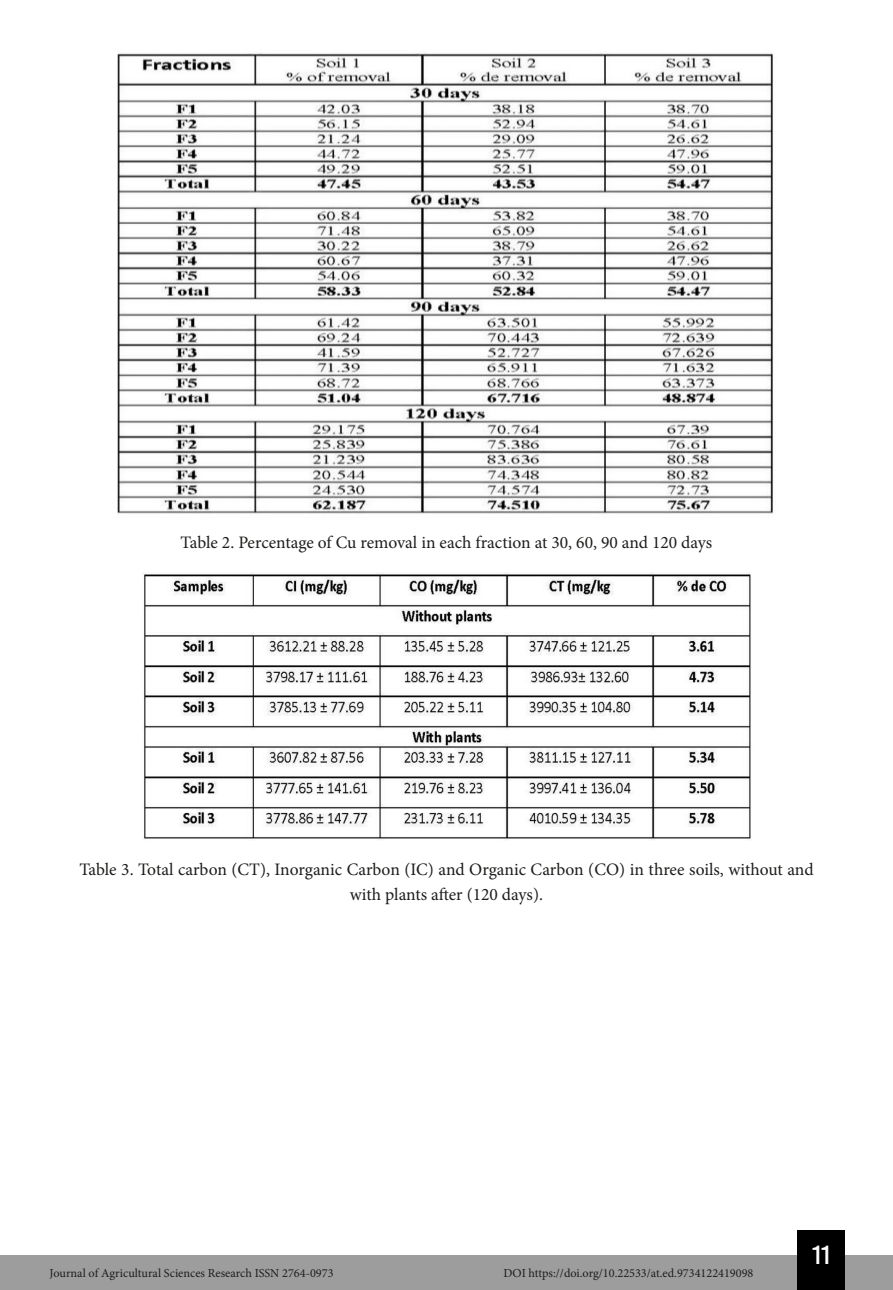
<style>
.page{position:relative;width:893px;height:1290px;background:#fff}
.page>*{position:absolute;margin:0;border:0;box-sizing:border-box;transform-origin:0 0}
.t1{font:26.25px "Bebas Kai";color:#fff}
.Info_Imagem{font:17.5px/24.5px "Minion Pro";color:#1d1d1b;text-align:center}
.t2{font:12.25px "Minion Pro";color:#1d1d1b}
</style>
<div class="page">
<div style="left:0;top:1255px;width:893px;height:35px;background:#9d9d9d"></div>
<div style="left:797px;top:1230px;width:48px;height:60px;background:#000"></div>
<img style="left:117px;top:53px;width:656px;height:461px">
<img style="left:143px;top:573px;width:608px;height:267px">
<p class="Info_Imagem" style="left:181px;top:530px;width:533px">Table 2. Percentage of Cu removal in each fraction at 30, 60, 90 and 120 days</p>
<p class="Info_Imagem" style="left:79px;top:857px;width:736px">Table 3. Total carbon (CT), Inorganic Carbon (IC) and Organic Carbon (CO) in three soils, without and with plants after (120 days).</p>
<p class="t2" style="left:50px;top:1265px;width:285px">Journal of Agricultural Sciences Research ISSN 2764-0973</p>
<p class="t2" style="left:503px;top:1265px;width:252px">DOI https://doi.org/10.22533/at.ed.9734122419098</p>
<h1 class="t1" style="left:812px;top:1241px;width:19px">11</h1>
</div>
